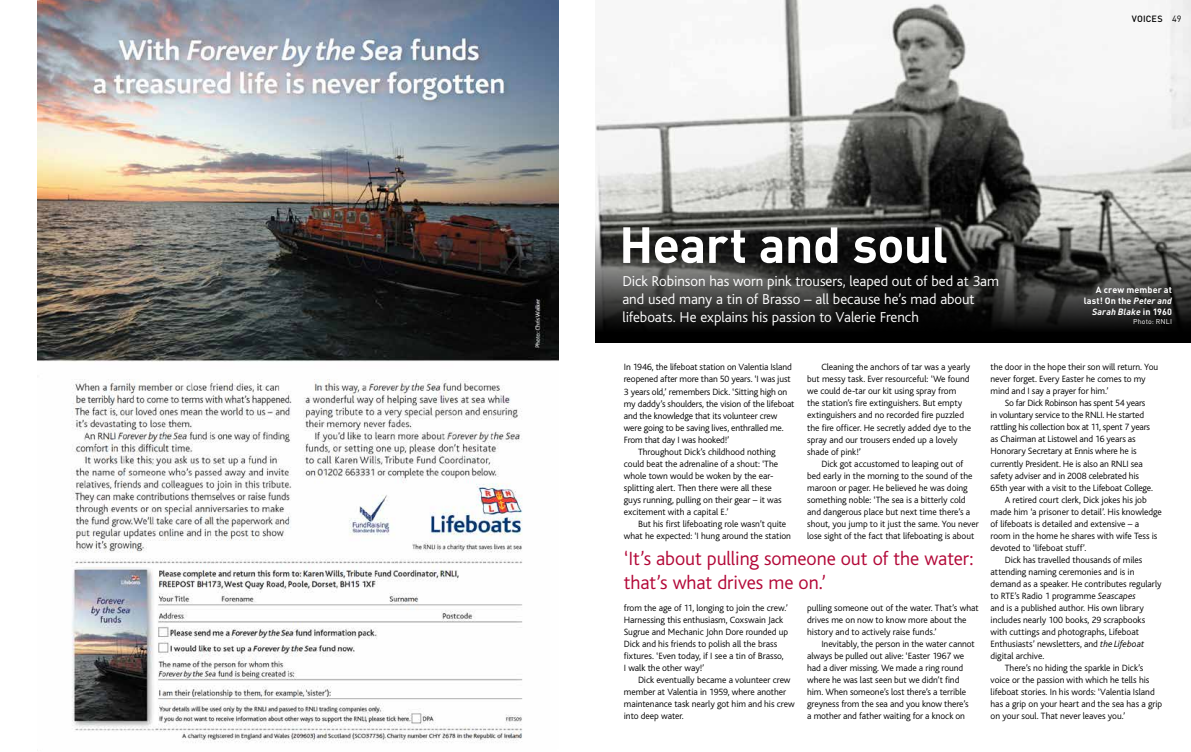
<style>
.page{position:relative;width:1191px;height:752px;background:#fff}
.page>*{position:absolute;margin:0;border:0;box-sizing:border-box;transform-origin:0 0}
.t1{font:700 50px "DIN";letter-spacing:-.015em;color:#fff}
.t2{font:300 20px/24px "Bliss";letter-spacing:-.005em;color:#b30838}
.t3{font:300 15px/18px "Bliss";letter-spacing:-.005em;color:#fff}
.t4{font:300 9.5px/12px "Bliss";letter-spacing:-.01em;color:#000}
.t5{font:300 9.5px "Bliss";letter-spacing:-.03em;color:#000}
.t6{font:700 9px/11px "DIN";letter-spacing:.015em;color:#fff;text-align:right}
.t7{font:500 9px "DIN";letter-spacing:.015em;color:#000}
.t8{font:7px "DIN";letter-spacing:.02em;color:#fff}
.s1{font-weight:400}
.s2{font-style:italic}
</style>
<div class="page">
<img style="left:596px;top:0;width:595px;height:176px">
<svg style="left:595px;top:176px;width:596px;height:166px;background:#484846"></svg>
<img style="left:38px;top:0;width:520px;height:743px">
<p class="t7" style="left:1132px;top:13px;width:51px">VOICES <span class="s1">49</span></p>
<h1 class="t1" style="left:619px;top:212px;width:330px">Heart and soul</h1>
<h3 class="t3" style="left:622px;top:272px;width:378px">Dick Robinson has worn pink trousers, leaped out of bed at 3am and used many a tin of Brasso – all because he’s mad about lifeboats. He explains his passion to Valerie French</h3>
<p class="t6" style="left:1083px;top:284px;width:90px">A crew member at last! On the <span class="s2">Peter and<br>Sarah Blake</span> in 1960</p>
<p class="t8" style="left:1133px;top:317px;width:40px">Photo: RNLI</p>
<p class="t4" style="left:624px;top:361px;width:169px">In 1946, the lifeboat station on Valentia Island</p>
<p class="t4" style="left:624px;top:373px;width:168px">reopened after more than 50 years. ‘I was just</p>
<p class="t4" style="left:624px;top:385px;width:165px">3 years old,’ remembers Dick. ‘Sitting high on</p>
<p class="t4" style="left:624px;top:397px;width:172px">my daddy’s shoulders, the vision of the lifeboat</p>
<p class="t4" style="left:624px;top:409px;width:155px">and the knowledge that its volunteer crew</p>
<p class="t4" style="left:624px;top:421px;width:161px">were going to be saving lives, enthralled me.</p>
<p class="t4" style="left:624px;top:433px;width:107px">From that day I was hooked!’</p>
<p class="t4" style="left:638px;top:445px;width:139px">Throughout Dick’s childhood nothing</p>
<p class="t4" style="left:624px;top:457px;width:156px">could beat the adrenaline of a shout: ‘The</p>
<p class="t4" style="left:624px;top:469px;width:151px">whole town would be woken by the ear-</p>
<p class="t4" style="left:624px;top:481px;width:150px">splitting alert. Then there were all these</p>
<p class="t4" style="left:624px;top:493px;width:159px">guys running, pulling on their gear – it was</p>
<p class="t4" style="left:624px;top:505px;width:106px">excitement with a capital E.’</p>
<p class="t4" style="left:638px;top:517px;width:150px">But his first lifeboating role wasn’t quite</p>
<p class="t4" style="left:624px;top:529px;width:169px">what he expected: ‘I hung around the station</p>
<p class="t4" style="left:807px;top:361px;width:165px;text-indent:14px">Cleaning the anchors of tar was a yearly but messy task. Ever resourceful: ‘We found we could de-tar our kit using spray from<br>the station’s fire extinguishers. But empty extinguishers and no recorded fire puzzled the fire officer. He secretly added dye to the spray and our trousers ended up a lovely shade of pink!’</p>
<p class="t4" style="left:807px;top:457px;width:173px;text-indent:14px">Dick got accustomed to leaping out of bed early in the morning to the sound of the maroon or pager. He believed he was doing something noble: ‘The sea is a bitterly cold and dangerous place but next time there’s a shout, you jump to it just the same. You never lose sight of the fact that lifeboating is about</p>
<h2 class="t2" style="left:624px;top:546px;width:351px">‘It’s about pulling someone out of the water: that’s what drives me on.’</h2>
<p class="t4" style="left:624px;top:601px;width:166px">from the age of 11, longing to join the crew.’ Harnessing this enthusiasm, Coxswain Jack Sugrue and Mechanic John Dore rounded up Dick and his friends to polish all the brass fixtures. ‘Even today, if I see a tin of Brasso, I walk the other way!’</p>
<p class="t4" style="left:624px;top:673px;width:172px;text-indent:14px">Dick eventually became a volunteer crew member at Valentia in 1959, where another maintenance task nearly got him and his crew into deep water.</p>
<p class="t4" style="left:807px;top:601px;width:173px">pulling someone out of the water. That’s what drives me on now to know more about the history and to actively raise funds.’</p>
<p class="t4" style="left:807px;top:637px;width:169px;text-indent:14px">Inevitably, the person in the water cannot always be pulled out alive: ‘Easter 1967 we had a diver missing. We made a ring round where he was last seen but we didn’t find him. When someone’s lost there’s a terrible greyness from the sea and you know there’s a mother and father waiting for a knock on</p>
<p class="t4" style="left:990px;top:361px;width:169px">the door in the hope their son will return. You never forget. Every Easter he comes to my mind and I say a prayer for him.’</p>
<p class="t4" style="left:1004px;top:397px;width:142px">So far Dick Robinson has spent 54 years</p>
<p class="t4" style="left:990px;top:409px;width:155px">in voluntary service to the RNLI. He started</p>
<p class="t5" style="left:990px;top:422px;width:161px">rattling his collection box at 11, spent 7 years</p>
<p class="t4" style="left:990px;top:433px;width:147px">as Chairman at Listowel and 16 years as</p>
<p class="t4" style="left:990px;top:445px;width:147px">Honorary Secretary at Ennis where he is</p>
<p class="t4" style="left:990px;top:457px;width:154px">currently President. He is also an RNLI sea</p>
<p class="t4" style="left:990px;top:469px;width:150px">safety adviser and in 2008 celebrated his</p>
<p class="t4" style="left:990px;top:481px;width:164px">65th year with a visit to the Lifeboat College.</p>
<p class="t4" style="left:1004px;top:493px;width:143px">A retired court clerk, Dick jokes his job</p>
<p class="t4" style="left:990px;top:505px;width:173px">made him ‘a prisoner to detail’. His knowledge</p>
<p class="t4" style="left:990px;top:517px;width:150px">of lifeboats is detailed and extensive – a</p>
<p class="t4" style="left:990px;top:529px;width:168px">room in the home he shares with wife Tess is</p>
<p class="t4" style="left:990px;top:541px;width:97px">devoted to ‘lifeboat stuff’.</p>
<p class="t4" style="left:1004px;top:553px;width:139px">Dick has travelled thousands of miles</p>
<p class="t4" style="left:990px;top:565px;width:145px">attending naming ceremonies and is in</p>
<p class="t4" style="left:990px;top:577px;width:172px">demand as a speaker. He contributes regularly</p>
<p class="t4" style="left:990px;top:589px;width:147px">to RTE’s Radio 1 programme <span class="s2">Seascapes</span></p>
<p class="t4" style="left:990px;top:601px;width:155px">and is a published author. His own library</p>
<p class="t4" style="left:990px;top:613px;width:156px">includes nearly 100 books, 29 scrapbooks</p>
<p class="t4" style="left:990px;top:625px;width:150px">with cuttings and photographs, Lifeboat</p>
<p class="t4" style="left:990px;top:637px;width:155px">Enthusiasts’ newsletters, and <span class="s2">the Lifeboat</span></p>
<p class="t4" style="left:990px;top:649px;width:55px">digital archive.</p>
<p class="t4" style="left:1004px;top:661px;width:140px">There’s no hiding the sparkle in Dick’s</p>
<p class="t4" style="left:990px;top:673px;width:160px">voice or the passion with which he tells his</p>
<p class="t4" style="left:990px;top:685px;width:166px">lifeboat stories. In his words: ‘Valentia Island</p>
<p class="t4" style="left:990px;top:697px;width:173px">has a grip on your heart and the sea has a grip</p>
<p class="t4" style="left:990px;top:709px;width:136px">on your soul. That never leaves you.’</p>
</div>
